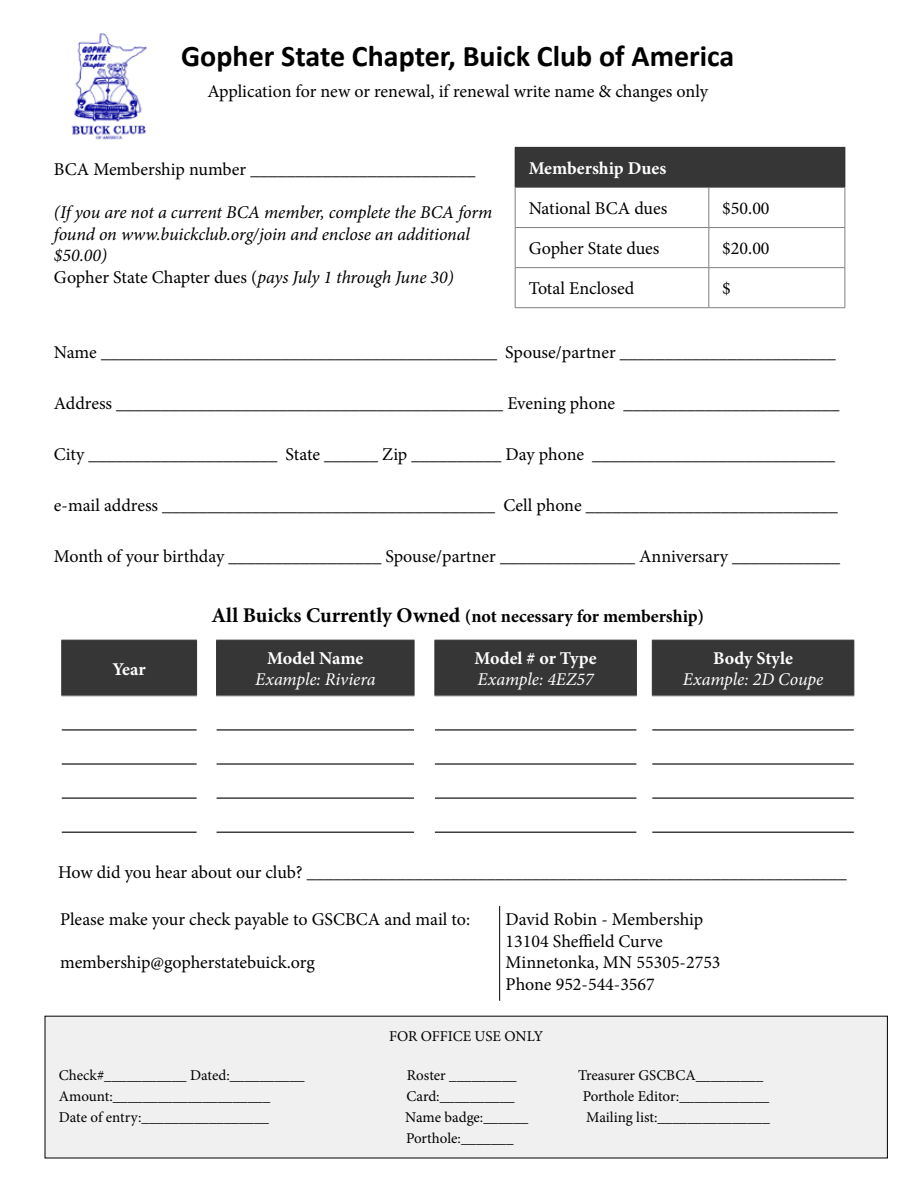
<style>
.page{position:relative;width:918px;height:1188px;background:#fff}
.page>*{position:absolute;margin:0;border:0;box-sizing:border-box;transform-origin:0 0}
.t1{font:700 30px "Calibri";color:#000}
.t2{font:18px/21.6px "Minion Pro";letter-spacing:-.005em;color:#000}
.t3{font:italic 18px/21.6px "Minion Pro";letter-spacing:-.01em;color:#000}
.t4{font:700 18px "Minion Pro";color:#000}
.t5{font:700 18px "Minion Pro";color:#fff}
.t6{font:italic 18px "Minion Pro";letter-spacing:-.005em;color:#fff}
.t7{font:15px "Minion Pro";letter-spacing:-.005em;color:#000}
.s1{font-style:normal}
.s2{font-size:21px}
.s3{font-weight:400}
</style>
<div class="page">
<img style="left:71px;top:33px;width:76px;height:106px">
<svg style="left:62px;top:640px;width:791px;height:56px;background:#444"></svg>
<hr style="left:62px;top:729px;width:135px;height:1px;background:#000">
<hr style="left:62px;top:763px;width:135px;height:2px;background:#000">
<hr style="left:62px;top:798px;width:135px;height:1px;background:#000">
<hr style="left:62px;top:832px;width:135px;height:1px;background:#000">
<hr style="left:217px;top:729px;width:197px;height:1px;background:#000">
<hr style="left:435px;top:729px;width:201px;height:1px;background:#000">
<hr style="left:652px;top:729px;width:202px;height:1px;background:#000">
<hr style="left:217px;top:763px;width:197px;height:2px;background:#000">
<hr style="left:435px;top:763px;width:201px;height:2px;background:#000">
<hr style="left:652px;top:763px;width:202px;height:2px;background:#000">
<hr style="left:217px;top:798px;width:197px;height:1px;background:#000">
<hr style="left:435px;top:798px;width:201px;height:1px;background:#000">
<hr style="left:652px;top:798px;width:202px;height:1px;background:#000">
<hr style="left:217px;top:832px;width:197px;height:1px;background:#000">
<hr style="left:435px;top:832px;width:201px;height:1px;background:#000">
<hr style="left:652px;top:832px;width:202px;height:1px;background:#000">
<hr style="left:61px;top:641px;width:1px;height:54px;background:#333">
<hr style="left:61px;top:640px;width:136px;height:1px;background:#333">
<hr style="left:196px;top:641px;width:1px;height:54px;background:#333">
<hr style="left:61px;top:695px;width:136px;height:1px;background:#808080">
<hr style="left:216px;top:641px;width:1px;height:54px;background:#333">
<hr style="left:216px;top:640px;width:198px;height:1px;background:#333">
<hr style="left:414px;top:641px;width:1px;height:54px;background:#333">
<hr style="left:216px;top:695px;width:198px;height:1px;background:#808080">
<hr style="left:435px;top:641px;width:1px;height:54px;background:#333">
<hr style="left:435px;top:640px;width:202px;height:1px;background:#333">
<hr style="left:636px;top:641px;width:1px;height:54px;background:#333">
<hr style="left:435px;top:695px;width:202px;height:1px;background:#808080">
<hr style="left:652px;top:641px;width:1px;height:54px;background:#333">
<hr style="left:652px;top:640px;width:202px;height:1px;background:#333">
<hr style="left:853px;top:641px;width:1px;height:54px;background:#333">
<hr style="left:652px;top:695px;width:202px;height:1px;background:#808080">
<hr style="left:499px;top:906px;width:1px;height:95px;background:#000">
<div style="left:515px;top:147px;width:330px;height:40px;background:#363636"></div>
<hr style="left:515px;top:187px;width:194px;height:1px;background:#808080">
<hr style="left:515px;top:188px;width:1px;height:39px;background:#808080">
<hr style="left:709px;top:187px;width:136px;height:1px;background:#808080">
<hr style="left:708px;top:188px;width:1px;height:39px;background:#808080">
<hr style="left:844px;top:188px;width:1px;height:39px;background:#808080">
<hr style="left:515px;top:227px;width:194px;height:1px;background:#808080">
<hr style="left:515px;top:228px;width:1px;height:39px;background:#808080">
<hr style="left:709px;top:227px;width:136px;height:1px;background:#808080">
<hr style="left:708px;top:228px;width:1px;height:39px;background:#808080">
<hr style="left:844px;top:228px;width:1px;height:39px;background:#808080">
<hr style="left:515px;top:267px;width:194px;height:1px;background:#808080">
<hr style="left:515px;top:268px;width:1px;height:39px;background:#808080">
<hr style="left:709px;top:267px;width:136px;height:1px;background:#808080">
<hr style="left:708px;top:268px;width:1px;height:39px;background:#808080">
<hr style="left:844px;top:268px;width:1px;height:39px;background:#808080">
<hr style="left:515px;top:307px;width:194px;height:1px;background:#808080">
<hr style="left:709px;top:307px;width:136px;height:1px;background:#808080">
<div style="left:45px;top:1016px;width:842px;height:142px;background:#f0f0f0"></div>
<h1 class="t1" style="left:181px;top:37px;width:555px">Gopher State Chapter, Buick Club of America</h1>
<p class="t2" style="left:207px;top:80px;width:502px">Application for new or renewal, if renewal write name &amp; changes only</p>
<p class="t2" style="left:54px;top:159px;width:423px">BCA Membership number _________________________</p>
<p class="t3" style="left:54px;top:202px;width:440px">(If you are not a current BCA member, complete the BCA form found on www.buickclub.org/join and enclose an additional $50.00)<br><span class="s1">Gopher State Chapter dues (</span>pays July 1 through June 30)</p>
<p class="t5" style="left:529px;top:156px;width:139px">Membership Dues</p>
<p class="t2" style="left:529px;top:198px;width:140px">National BCA dues</p>
<p class="t2" style="left:722px;top:198px;width:49px">$50.00</p>
<p class="t2" style="left:529px;top:238px;width:132px">Gopher State dues</p>
<p class="t2" style="left:722px;top:238px;width:49px">$20.00</p>
<p class="t2" style="left:529px;top:278px;width:107px">Total Enclosed</p>
<p class="t2" style="left:722px;top:278px;width:10px">$</p>
<p class="t2" style="left:54px;top:341px;width:783px">Name ____________________________________________ Spouse/partner ________________________</p>
<p class="t2" style="left:54px;top:392px;width:787px">Address ___________________________________________ Evening phone ________________________</p>
<p class="t2" style="left:54px;top:443px;width:783px">City _____________________ State ______ Zip __________ Day phone ___________________________</p>
<p class="t2" style="left:54px;top:494px;width:785px">e-mail address _____________________________________ Cell phone ____________________________</p>
<p class="t2" style="left:54px;top:545px;width:788px">Month of your birthday _________________ Spouse/partner _______________ Anniversary ____________</p>
<p class="t5" style="left:112px;top:656px;width:35px">Year</p>
<p class="t4" style="left:211px;top:603px;width:494px"><span class="s2">All Buicks Currently Owned</span> (not necessary for membership)</p>
<p class="t5" style="left:267px;top:645px;width:98px">Model Name</p>
<p class="t6" style="left:255px;top:667px;width:122px">Example: Riviera</p>
<p class="t5" style="left:475px;top:645px;width:124px">Model # or Type</p>
<p class="t6" style="left:478px;top:667px;width:118px">Example: 4EZ57</p>
<p class="t5" style="left:713px;top:645px;width:81px">Body Style</p>
<p class="t6" style="left:683px;top:667px;width:142px">Example: 2D Coupe</p>
<p class="t4" style="left:58px;top:860px;width:790px"><span class="s3">How did you hear about our club?</span> ____________________________________________________________</p>
<p class="t2" style="left:60px;top:909px;width:412px">Please make your check payable to GSCBCA and mail to:</p>
<p class="t2" style="left:60px;top:952px;width:256px">membership@gopherstatebuick.org</p>
<p class="t2" style="left:506px;top:909px;width:216px">David Robin - Membership<br>13104 Sheffield Curve<br>Minnetonka, MN 55305-2753<br>Phone 952-544-3567</p>
<p class="t7" style="left:389px;top:1026px;width:156px">FOR OFFICE USE ONLY</p>
<p class="t7" style="left:59px;top:1065px;width:247px">Check#___________ Dated:__________</p>
<p class="t7" style="left:407px;top:1065px;width:111px">Roster _________</p>
<p class="t7" style="left:578px;top:1065px;width:187px">Treasurer GSCBCA_________</p>
<p class="t7" style="left:59px;top:1086px;width:213px">Amount:_____________________</p>
<p class="t7" style="left:406px;top:1086px;width:110px">Card:__________</p>
<p class="t7" style="left:583px;top:1086px;width:188px">Porthole Editor:____________</p>
<p class="t7" style="left:59px;top:1107px;width:212px">Date of entry:_________________</p>
<p class="t7" style="left:405px;top:1107px;width:125px">Name badge:______</p>
<p class="t7" style="left:586px;top:1107px;width:185px">Mailing list:_______________</p>
<p class="t7" style="left:406px;top:1128px;width:109px">Porthole:_______</p>
</div>
